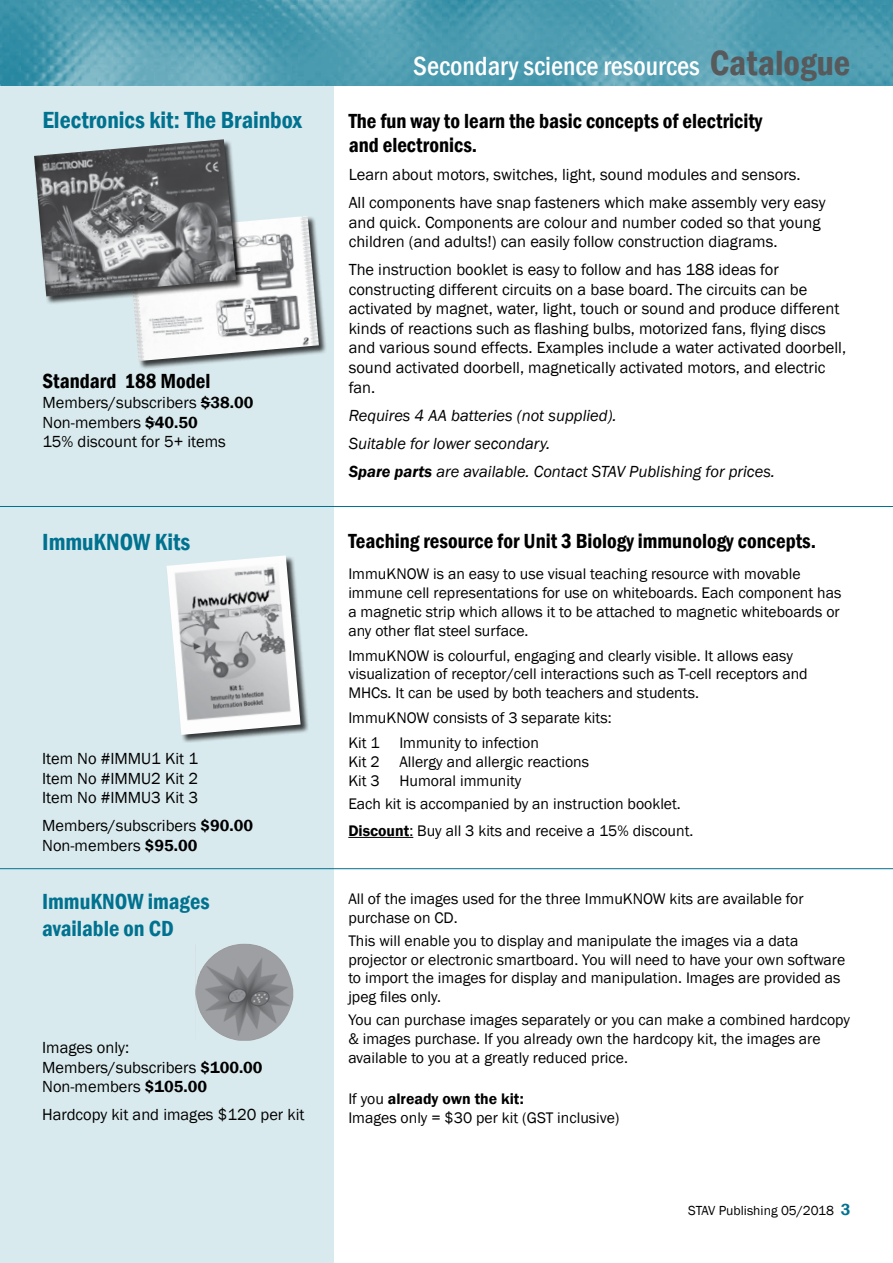
<style>
.page{position:relative;width:893px;height:1263px;background:#fff}
.page>*{position:absolute;margin:0;border:0;box-sizing:border-box;transform-origin:0 0}
.t1{font:500 condensed 27px "Franklin Gothic";color:#fff}
.t2{font:600 condensed 24px "Franklin Gothic";color:#00728f}
.t3{font:600 condensed 22.5px/27px "Franklin Gothic";color:#00728f}
.t4{font:600 condensed 21px/24px "Franklin Gothic";color:#000}
.t5{font:16.5px/19.5px "Franklin Gothic";color:#000}
.t6{font:italic 16.5px/28px "Franklin Gothic";color:#000}
.t7{font:15.75px/18.8px "Franklin Gothic";color:#000}
.t8{font:13.5px "Franklin Gothic";color:#000}
.s1{font-weight:600}
.s2{font-weight:600;font-size:36px;color:#58595b}
.s3{font-weight:600;font-size:16.5px;color:#00728f}
</style>
<div class="page">
<div style="left:0;top:75px;width:333px;height:1188px;background:#d9eaee"></div>
<img style="left:1px;top:0;width:892px;height:85px">
<hr style="left:0;top:506px;width:893px;height:1px;background:#00728f">
<div style="left:128px;top:216px;width:199px;height:154px;background:#000;opacity:.75"></div>
<img style="left:128px;top:216px;width:191px;height:145px">
<div style="left:34px;top:139px;width:211px;height:166px;background:#000;opacity:.75"></div>
<img style="left:34px;top:139px;width:202px;height:157px">
<hr style="left:0;top:868px;width:893px;height:1px;background:#00728f">
<div style="left:167px;top:555px;width:142px;height:188px;background:#000;opacity:.75"></div>
<img style="left:167px;top:555px;width:134px;height:180px">
<hr style="left:348px;top:837px;width:65px;height:1px;background:#000">
<img style="left:195px;top:943px;width:98px;height:98px">
<h2 class="t2" style="left:43px;top:104px;width:261px">Electronics kit: The Brainbox</h2>
<h3 class="t4" style="left:43px;top:369px;width:170px">Standard 188 Model</h3>
<p class="t5" style="left:43px;top:393px;width:212px">Members/subscribers <span class="s1">$38.00<br></span>Non-members <span class="s1">$40.50<br></span>15% discount for 5+ items</p>
<h2 class="t2" style="left:42px;top:526px;width:150px">ImmuKNOW Kits</h2>
<p class="t5" style="left:42px;top:749px;width:157px;text-align:justify">Item No #IMMU1 Kit 1<br>Item No #IMMU2 Kit 2<br>Item No #IMMU3 Kit 3</p>
<p class="t5" style="left:42px;top:816px;width:212px">Members/subscribers <span class="s1">$90.00<br></span>Non-members <span class="s1">$95.00</span></p>
<h3 class="t3" style="left:42px;top:888px;width:169px">ImmuKNOW images available on CD</h3>
<p class="t5" style="left:42px;top:1038px;width:222px">Images only:<br>Members/subscribers <span class="s1">$100.00<br></span>Non-members <span class="s1">$105.00</span></p>
<p class="t5" style="left:42px;top:1105px;width:264px">Hardcopy kit and images $120 per kit</p>
<h1 class="t1" style="left:413px;top:49px;width:439px">Secondary science resources <span class="s2">Catalogue</span></h1>
<h3 class="t4" style="left:349px;top:109px;width:415px">The fun way to learn the basic concepts of electricity and electronics.</h3>
<p class="t5" style="left:349px;top:161px;width:478px;line-height:28px">Learn about motors, switches, light, sound modules and sensors.<br>All components have snap fasteners which make assembly very easy</p>
<p class="t5" style="left:349px;top:213px;width:473px">and quick. Components are colour and number coded so that young children (and adults!) can easily follow construction diagrams.</p>
<p class="t5" style="left:349px;top:261px;width:499px">The instruction booklet is easy to follow and has 188 ideas for constructing different circuits on a base board. The circuits can be activated by magnet, water, light, touch or sound and produce different kinds of reactions such as flashing bulbs, motorized fans, flying discs and various sound effects. Examples include a water activated doorbell, sound activated doorbell, magnetically activated motors, and electric fan.</p>
<p class="t6" style="left:349px;top:401px;width:428px">Requires 4 AA batteries (not supplied).<br>Suitable for lower secondary.<br><span class="s1">Spare parts</span> are available. Contact STAV Publishing for prices.</p>
<h3 class="t4" style="left:348px;top:528px;width:469px">Teaching resource for Unit 3 Biology immunology concepts.</h3>
<p class="t7" style="left:348px;top:565px;width:494px">ImmuKNOW is an easy to use visual teaching resource with movable immune cell representations for use on whiteboards. Each component has a magnetic strip which allows it to be attached to magnetic whiteboards or any other flat steel surface.</p>
<p class="t7" style="left:348px;top:646px;width:461px">ImmuKNOW is colourful, engaging and clearly visible. It allows easy visualization of receptor/cell interactions such as T-cell receptors and<br>MHCs. It can be used by both teachers and students.</p>
<p class="t7" style="left:348px;top:706px;width:265px;line-height:25px">ImmuKNOW consists of 3 separate kits:<br>Kit 1 Immunity to infection</p>
<p class="t7" style="left:348px;top:753px;width:242px">Kit 2 Allergy and allergic reactions<br>Kit 3 Humoral immunity</p>
<p class="t7" style="left:348px;top:790px;width:347px;line-height:27.3px">Each kit is accompanied by an instruction booklet.<br><span class="s1">Discount</span>: Buy all 3 kits and receive a 15% discount.</p>
<p class="t7" style="left:348px;top:890px;width:457px">All of the images used for the three ImmuKNOW kits are available for purchase on CD.</p>
<p class="t7" style="left:348px;top:931px;width:499px">This will enable you to display and manipulate the images via a data projector or electronic smartboard. You will need to have your own software to import the images for display and manipulation. Images are provided as jpeg files only.</p>
<p class="t7" style="left:348px;top:1011px;width:503px">You can purchase images separately or you can make a combined hardcopy &amp; images purchase. If you already own the hardcopy kit, the images are available to you at a greatly reduced price.</p>
<p class="t7" style="left:348px;top:1090px;width:273px">If you <span class="s1">already own the kit:<br></span>Images only = $30 per kit (GST inclusive)</p>
<p class="t8" style="left:688px;top:1202px;width:164px">STAV Publishing 05/2018 <span class="s3">3</span></p>
</div>
